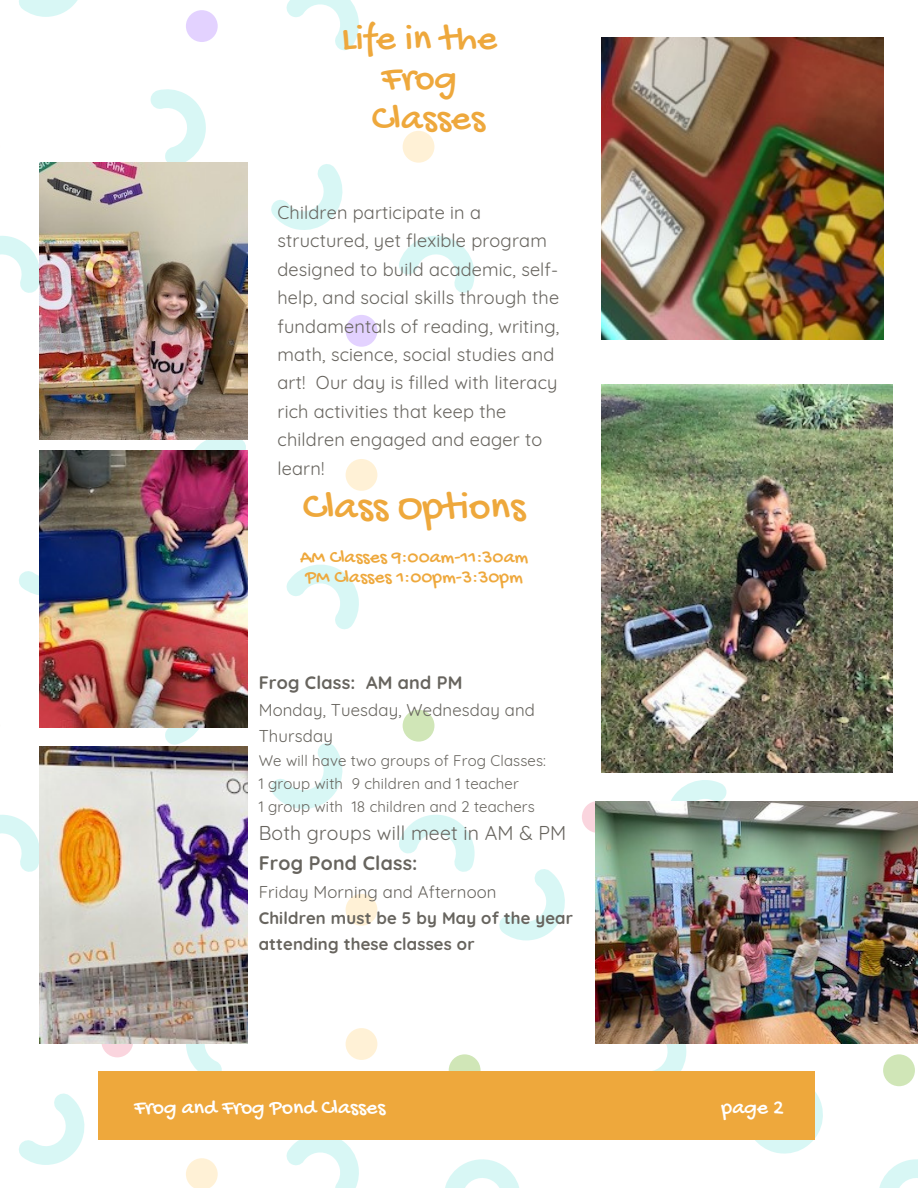
<style>
.page{position:relative;width:918px;height:1188px;background:#fff}
.page>*{position:absolute;margin:0;border:0;box-sizing:border-box;transform-origin:0 0}
.t1{font:41.4px "Gochi Hand";color:#eea83c}
.t2{font:38.55px/40px "Gochi Hand";color:#eea83c;text-align:center}
.t3{font:21.75px "Gochi Hand";color:#fff}
.t4{font:19.5px/20.4px "Gochi Hand";color:#eea83c}
.t5{font:19.5px "Quicksand";letter-spacing:.01em;color:#67645e}
.t6{font:700 19.5px "Quicksand";letter-spacing:.01em;color:#67645e}
.t7{font:18.15px/28.3px "Quicksand";letter-spacing:.01em;color:#67645e}
.t8{font:700 18px "Quicksand";letter-spacing:.01em;color:#67645e}
.t9{font:16.65px/26px "Quicksand";letter-spacing:.01em;color:#67645e}
.t10{font:700 16.65px/26px "Quicksand";letter-spacing:.01em;color:#67645e}
.t11{font:15px/23px "Quicksand";letter-spacing:.01em;color:#67645e}
</style>
<div class="page">
<div style="left:403px;top:710px;width:31px;height:32px;background:#d0e6b7;border-radius:50%"></div>
<div style="left:346px;top:894px;width:31px;height:32px;background:#fff1d6;border-radius:50%"></div>
<div style="left:346px;top:459px;width:31px;height:32px;background:#fff1d6;border-radius:50%"></div>
<svg style="left:19px;top:523px;width:21px;height:73px"></svg>
<svg style="left:271px;top:743px;width:72px;height:66px"></svg>
<svg style="left:286px;top:564px;width:73px;height:66px"></svg>
<svg style="left:165px;top:728px;width:34px;height:17px"></svg>
<svg style="left:399px;top:814px;width:76px;height:58px"></svg>
<svg style="left:0;top:813px;width:40px;height:60px"></svg>
<svg style="left:185px;top:440px;width:62px;height:11px"></svg>
<div style="left:582px;top:801px;width:32px;height:32px;background:#fad5de;border-radius:50%"></div>
<div style="left:883px;top:1054px;width:32px;height:32px;background:#d0e6b7;border-radius:50%"></div>
<div style="left:449px;top:1054px;width:32px;height:32px;background:#d0e6b7;border-radius:50%"></div>
<svg style="left:499px;top:869px;width:66px;height:71px"></svg>
<svg style="left:755px;top:1092px;width:68px;height:62px"></svg>
<svg style="left:630px;top:1043px;width:60px;height:28px"></svg>
<svg style="left:879px;top:1159px;width:39px;height:29px"></svg>
<svg style="left:445px;top:1159px;width:74px;height:29px"></svg>
<svg style="left:671px;top:780px;width:57px;height:22px"></svg>
<div style="left:101px;top:1026px;width:32px;height:31px;background:#fad5de;border-radius:50%"></div>
<svg style="left:186px;top:1158px;width:32px;height:30px"></svg>
<div style="left:346px;top:1028px;width:31px;height:32px;background:#fff1d6;border-radius:50%"></div>
<svg style="left:19px;top:1093px;width:66px;height:72px"></svg>
<svg style="left:286px;top:1140px;width:73px;height:48px"></svg>
<svg style="left:186px;top:1044px;width:36px;height:27px"></svg>
<div style="left:403px;top:131px;width:31px;height:32px;background:#fff1d6;border-radius:50%"></div>
<div style="left:186px;top:10px;width:32px;height:32px;background:#e3d2ff;border-radius:50%"></div>
<div style="left:346px;top:315px;width:31px;height:32px;background:#e3d2ff;border-radius:50%"></div>
<svg style="left:19px;top:0;width:59px;height:17px"></svg>
<svg style="left:271px;top:164px;width:72px;height:66px"></svg>
<svg style="left:286px;top:0;width:73px;height:51px"></svg>
<svg style="left:150px;top:89px;width:60px;height:74px"></svg>
<svg style="left:399px;top:236px;width:76px;height:57px"></svg>
<svg style="left:0;top:234px;width:40px;height:60px"></svg>
<div style="left:771px;top:1071px;width:44px;height:69px;background:#eea83c"></div>
<div style="left:143px;top:1071px;width:628px;height:69px;background:#eea83c"></div>
<div style="left:98px;top:1071px;width:45px;height:69px;background:#eea83c"></div>
<img style="left:40px;top:747px;width:208px;height:297px">
<img style="left:40px;top:163px;width:208px;height:277px">
<img style="left:40px;top:451px;width:208px;height:277px">
<img style="left:595px;top:802px;width:323px;height:241px">
<img style="left:602px;top:385px;width:290px;height:388px">
<img style="left:602px;top:38px;width:281px;height:301px">
<h2 class="t2" style="left:342px;top:21px;width:157px">Life in the<br>Frog<br>Classes</h2>
<p class="t7" style="left:278px;top:198px;width:283px">Children participate in a structured, yet flexible program designed to build academic, self&shy;help, and social skills through the fundamentals of reading, writing, math, science, social studies and art! Our day is filled with literacy rich activities that keep the children engaged and eager to learn!</p>
<h1 class="t1" style="left:303px;top:486px;width:224px">Class Options</h1>
<p class="t4" style="left:300px;top:548px;width:230px">AM Classes 9:00am-11:30am<br>PM Classes 1:00pm-3:30pm</p>
<p class="t8" style="left:259px;top:671px;width:205px">Frog Class: AM and PM</p>
<p class="t9" style="left:259px;top:697px;width:278px">Monday, Tuesday, Wednesday and<br>Thursday</p>
<p class="t11" style="left:259px;top:749px;width:289px">We will have two groups of Frog Classes:<br>1 group with 9 children and 1 teacher<br>1 group with 18 children and 2 teachers</p>
<p class="t5" style="left:259px;top:820px;width:309px">Both groups will meet in AM &amp; PM</p>
<p class="t6" style="left:259px;top:851px;width:160px">Frog Pond Class:</p>
<p class="t9" style="left:259px;top:879px;width:239px">Friday Morning and Afternoon</p>
<p class="t10" style="left:259px;top:905px;width:316px">Children must be 5 by May of the year attending these classes or</p>
<p class="t3" style="left:134px;top:1096px;width:253px">Frog and Frog Pond Classes</p>
<p class="t3" style="left:722px;top:1096px;width:64px">page 2</p>
</div>
